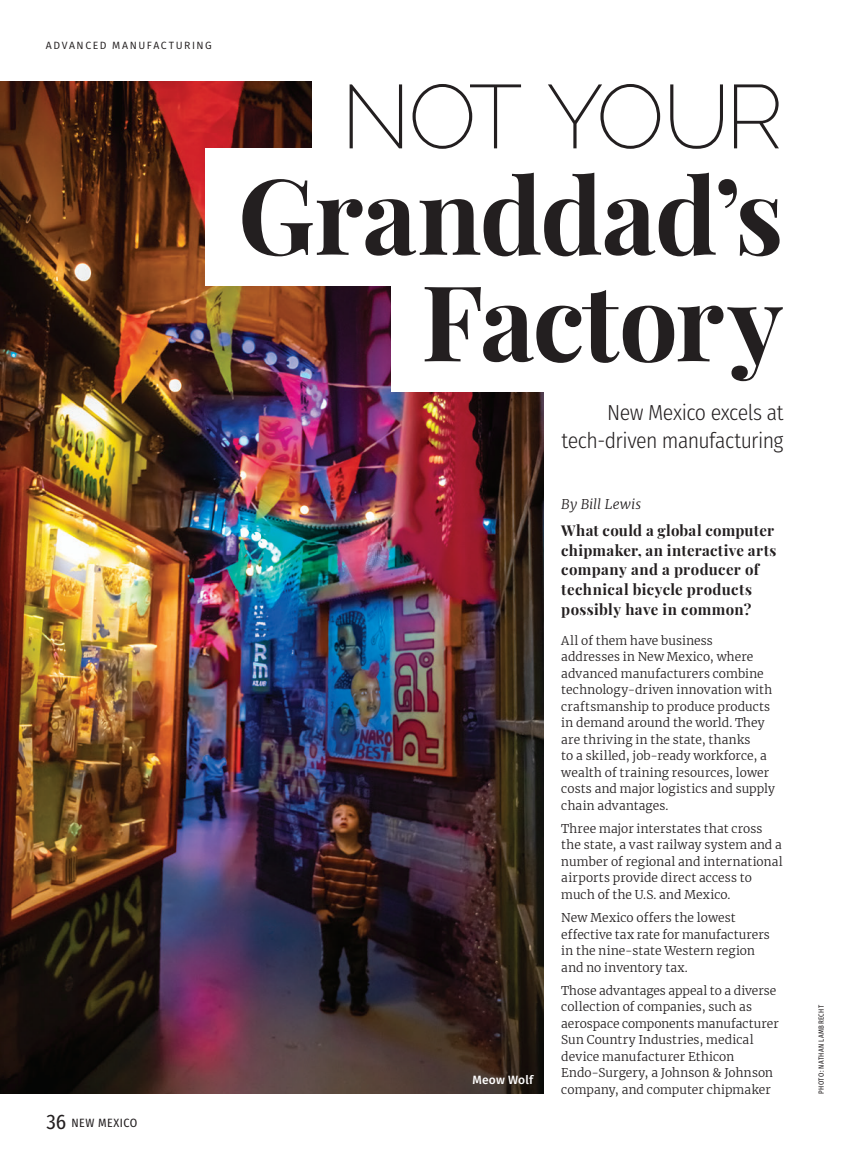
<style>
.page{position:relative;width:851px;height:1175px;background:#fff}
.page>*{position:absolute;margin:0;border:0;box-sizing:border-box;transform-origin:0 0}
.t1{font:700 105px/106.5px "Playfair Display";letter-spacing:-.015em;color:#231f20;text-align:right}
.t2{font:200 90px "Raleway";letter-spacing:-.06em;color:#231f20}
.t3{font:300 21.75px/28.5px "Fira Sans Condensed";letter-spacing:-.025em;color:#231f20;text-align:right}
.t4{font:700 15px/19.5px "Playfair Display";letter-spacing:.02em;color:#231f20}
.t5{font:italic 300 13.5px "Merriweather";letter-spacing:.005em;color:#231f20}
.t6{font:300 12px/16.5px "Merriweather";letter-spacing:.005em;color:#231f20}
.t7{font:12px "Fira Sans Condensed";letter-spacing:.04em;color:#231f20}
.t8{font:500 12px "Fira Sans";letter-spacing:.015em;color:#fff}
.t9{font:10.5px "Fira Sans";letter-spacing:.145em;color:#231f20}
.t10{font:7.5px "Fira Sans Compressed";letter-spacing:.055em;color:#231f20}
.s1{font-size:21px}
</style>
<div class="page">
<img style="left:0;top:81px;width:543px;height:1013px">
<div style="left:312px;top:65px;width:471px;height:117px;background:#fff"></div>
<div style="left:390px;top:245px;width:393px;height:147px;background:#fff"></div>
<div style="left:205px;top:148px;width:578px;height:138px;background:#fff"></div>
<p class="t9" style="left:46px;top:38px;width:167px">ADVANCED MANUFACTURING</p>
<p class="t7" style="left:46px;top:1114px;width:92px"><span class="s1">36</span> N EW MEXICO</p>
<h2 class="t2" style="left:341px;top:64px;width:444px">NOT YOUR</h2>
<h1 class="t1" style="left:238px;top:153px;width:547px">Granddad’s<br>Factory</h1>
<h3 class="t3" style="left:561px;top:398px;width:223px">New Mexico excels at tech-driven manufacturing</h3>
<p class="t8" style="left:472px;top:1070px;width:62px">Meow Wolf</p>
<p class="t5" style="left:561px;top:494px;width:81px">By Bill Lewis</p>
<p class="t4" style="left:561px;top:520px;width:217px">What could a global computer chipmaker, an interactive arts company and a producer of technical bicycle products possibly have in common?</p>
<p class="t6" style="left:561px;top:631px;width:215px">All of them have business<br>addresses in New Mexico, where advanced manufacturers combine technology-driven innovation with craftsmanship to produce products in demand around the world. They are thriving in the state, thanks<br>to a skilled, job-ready workforce, a wealth of training resources, lower costs and major logistics and supply chain advantages.</p>
<p class="t6" style="left:561px;top:820px;width:223px">Three major interstates that cross the state, a vast railway system and a number of regional and international airports provide direct access to much of the U.S. and Mexico.</p>
<p class="t6" style="left:561px;top:909px;width:210px">New Mexico offers the lowest effective tax rate for manufacturers in the nine-state Western region and no inventory tax.</p>
<p class="t6" style="left:561px;top:982px;width:219px">Those advantages appeal to a diverse collection of companies, such as aerospace components manufacturer Sun Country Industries, medical device manufacturer Ethicon Endo-Surgery, a Johnson &amp; Johnson company, and computer chipmaker</p>
<p class="t10" style="left:815px;top:1093px;width:91px;rotate:-90deg">PHOTO: NATHAN LAMBRECHT</p>
</div>
